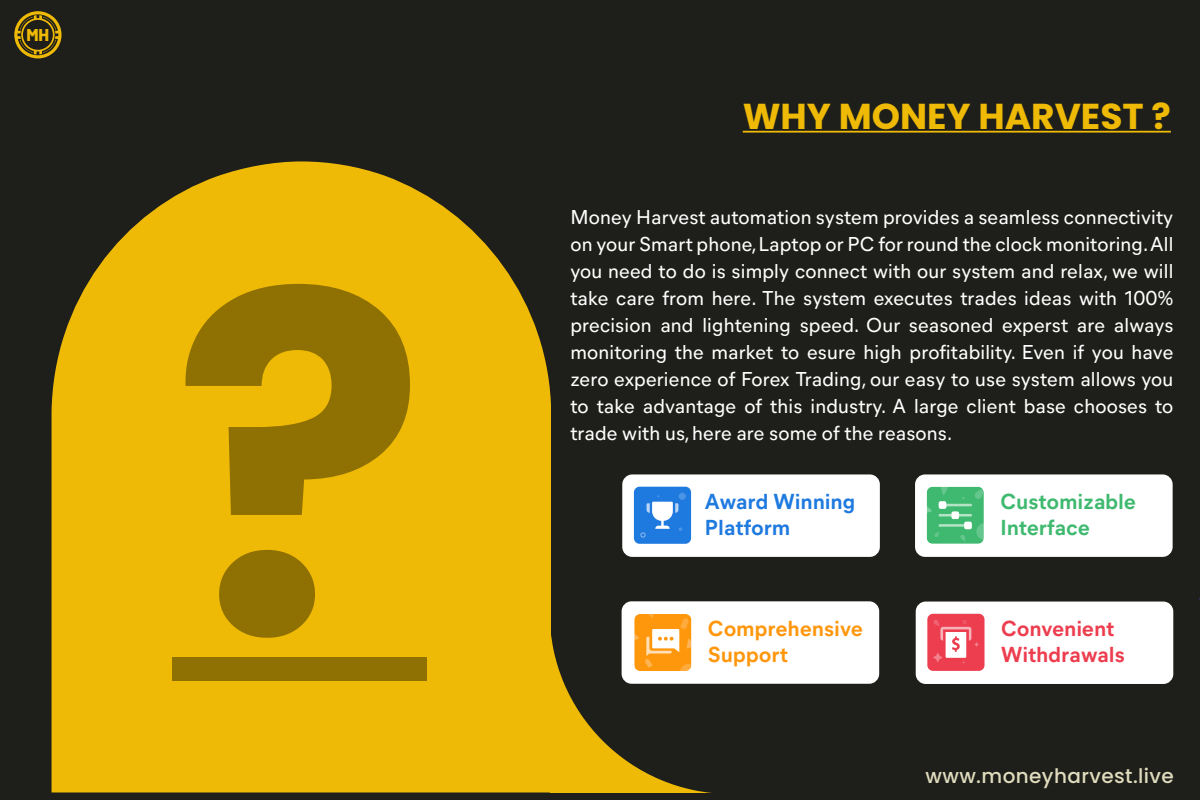
<style>
.page{position:relative;width:1200px;height:800px;background:#1e1e1a}
.page>*{position:absolute;margin:0;border:0;box-sizing:border-box;transform-origin:0 0}
.t1{font:700 36px "Poppins";color:#eeba06}
.t2{font:700 21.6px/25.7px "Mier B";letter-spacing:.02em;color:#ed3e4f}
.t3{font:700 21.6px/25.7px "Mier B";letter-spacing:.02em;color:#3fb970}
.t4{font:700 21.6px/25.7px "Mier B";letter-spacing:.02em;color:#ff970d}
.t5{font:700 21.6px/25.7px "Mier B";letter-spacing:.02em;color:#1f7ae0}
.t6{font:20px/27px "Mier B";letter-spacing:.01em;color:#fff;text-align:justify}
.t7{font:500 20px "Poppins";letter-spacing:.02em;color:#e0dcbd}
.t8{font:800 17.1px "Barlow";color:#eeba06}
</style>
<div class="page">
<svg style="left:14px;top:11px;width:48px;height:47px"></svg>
<svg style="left:52px;top:161px;width:499px;height:631px;background:#d5a708"></svg>
<hr style="left:743px;top:131px;width:428px;height:2px;background:#eeba06">
<div style="left:622px;top:601px;width:257px;height:83px;background:#fff;border-radius:10px"></div>
<svg style="left:550px;top:613px;width:181px;height:179px"></svg>
<div style="left:916px;top:602px;width:257px;height:82px;background:#fff;border-radius:10px"></div>
<div style="left:927px;top:614px;width:58px;height:57px;background:#ed3e4f;border-radius:6px"></div>
<svg style="left:974px;top:642px;width:5px;height:5px"></svg>
<svg style="left:934px;top:620px;width:6px;height:6px"></svg>
<svg style="left:940px;top:627px;width:31px;height:14px"></svg>
<svg style="left:933px;top:632px;width:33px;height:32px"></svg>
<div style="left:915px;top:474px;width:258px;height:83px;background:#fff;border-radius:10px"></div>
<svg style="left:927px;top:487px;width:57px;height:57px;background:#47bc76"></svg>
<hr style="left:939px;top:504px;width:33px;height:2px;background:#fff">
<div style="left:939px;top:501px;width:7px;height:8px;background:#fff;border-radius:2px"></div>
<hr style="left:939px;top:514px;width:33px;height:3px;background:#fff">
<div style="left:951px;top:511px;width:8px;height:8px;background:#fff;border-radius:2px"></div>
<hr style="left:939px;top:524px;width:33px;height:3px;background:#fff">
<div style="left:964px;top:522px;width:8px;height:7px;background:#fff;border-radius:2px"></div>
<div style="left:622px;top:474px;width:258px;height:83px;background:#fff;border-radius:10px"></div>
<div style="left:634px;top:487px;width:57px;height:57px;background:#1f7ae0;border-radius:6px"></div>
<div style="left:679px;top:493px;width:7px;height:7px;background:#4a94e6;border-radius:4px"></div>
<svg style="left:640px;top:495px;width:42px;height:43px"></svg>
<svg style="left:185px;top:284px;width:225px;height:354px;background:#c19704"></svg>
<div style="left:172px;top:658px;width:255px;height:23px;background:#8f7003"></div>
<p class="t8" style="left:26px;top:22px;width:24px">MH</p>
<h1 class="t1" style="left:743px;top:95px;width:430px">WHY MONEY HARVEST ?</h1>
<p class="t6" style="left:570px;top:203px;width:604px">Money Harvest automation system provides a seamless connectivity on your Smart phone, Laptop or PC for round the clock monitoring. All you need to do is simply connect with our system and relax, we will take care from here. The system executes trades ideas with 100% precision and lightening speed. Our seasoned experst are always monitoring the market to esure high profitability. Even if you have zero experience of Forex Trading, our easy to use system allows you to take advantage of this industry. A large client base chooses to trade with us, here are some of the reasons.</p>
<p class="t5" style="left:705px;top:487px;width:152px">Award Winning<br>Platform</p>
<p class="t3" style="left:1000px;top:487px;width:137px">Customizable<br>Interface</p>
<p class="t4" style="left:708px;top:614px;width:156px">Comprehensive<br>Support</p>
<p class="t2" style="left:1001px;top:614px;width:125px">Convenient<br>Withdrawals</p>
<p class="t7" style="left:926px;top:764px;width:250px">www.moneyharvest.live</p>
</div>
